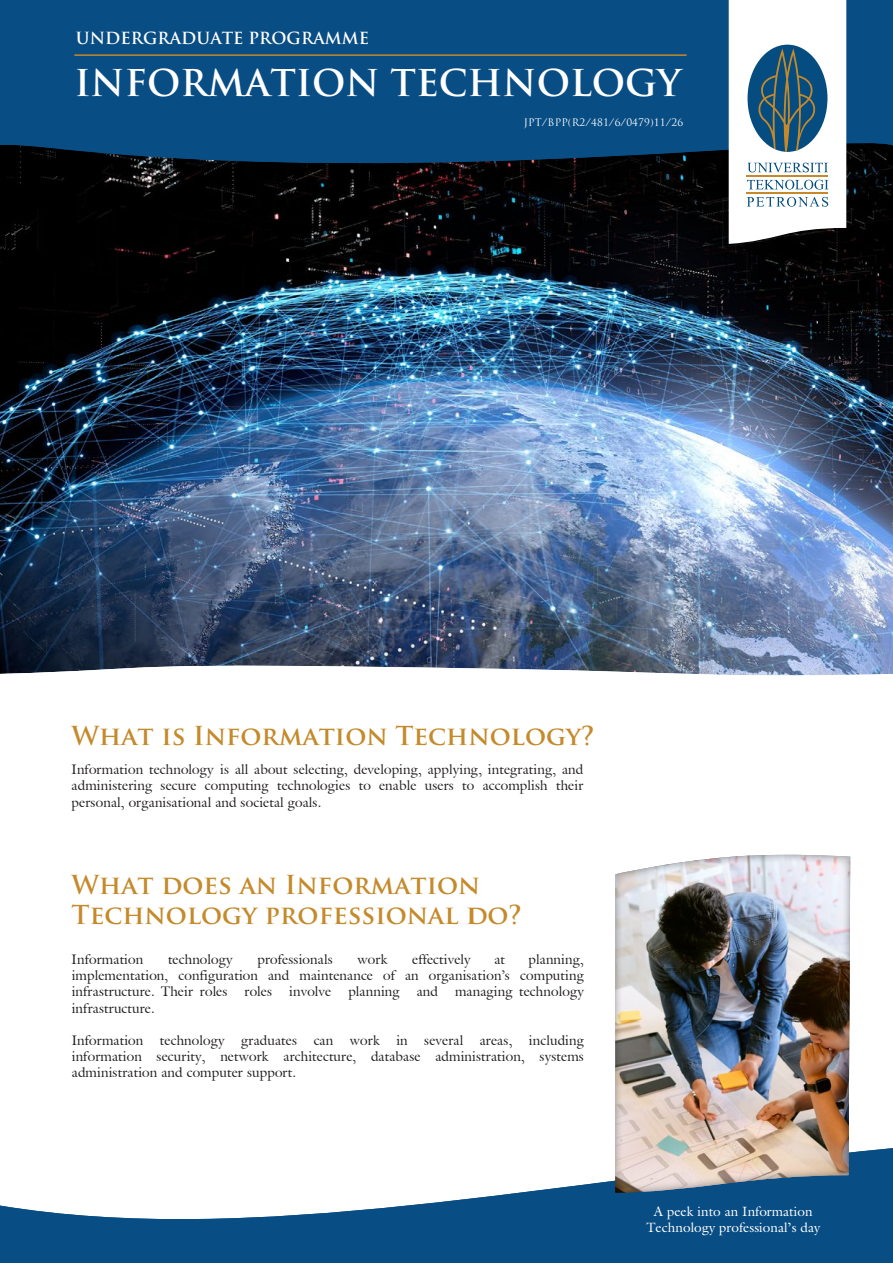
<style>
.page{position:relative;width:893px;height:1263px;background:#fff}
.page>*{position:absolute;margin:0;border:0;box-sizing:border-box;transform-origin:0 0}
.t1{font:700 36px "Trajan Pro";color:#fff}
.t2{font:700 25.5px/30.6px "Trajan Pro";color:#c48a2b}
.t3{font:700 16.35px "Trajan Pro";color:#fff}
.t4{font:13.5px/16.2px "Galliard IT Cby BT";letter-spacing:.015em;color:#231f20;text-align:justify}
.t5{font:13.5px/16.2px "Galliard Pro";letter-spacing:.005em;color:#fff;text-align:center}
.t6{font:10.2px "Trajan Pro";letter-spacing:.015em;color:#fff}
</style>
<div class="page">
<img style="left:0;top:188px;width:893px;height:473px">
<svg style="left:0;top:1148px;width:893px;height:115px;fill:#084d84"></svg>
<img style="left:0;top:661px;width:893px;height:15px">
<svg style="left:0;top:0;width:893px;height:188px;background:#08416f"></svg>
<svg style="left:729px;top:0;width:117px;height:244px"></svg>
<hr style="left:74px;top:54px;width:613px;height:2px;background:#c6892a">
<img style="left:615px;top:855px;width:235px;height:337px">
<p class="t3" style="left:76px;top:28px;width:295px">UNDERGRADUATE PROGRAMME</p>
<h1 class="t1" style="left:74px;top:61px;width:608px">INFORMATION TECHNOLOGY</h1>
<p class="t6" style="left:524px;top:115px;width:161px">JPT/BPP(R2/481/6/0479)11/26</p>
<h2 class="t2" style="left:72px;top:721px;width:525px">What is Information Technology?</h2>
<p class="t4" style="left:72px;top:761px;width:513px">Information technology is all about selecting, developing, applying, integrating, and administering secure computing technologies to enable users to accomplish their personal, organisational and societal goals.</p>
<h2 class="t2" style="left:72px;top:870px;width:452px">What does an Information<br>Technology professional do?</h2>
<p class="t4" style="left:72px;top:951px;width:73px">Information</p>
<p class="t4" style="left:168px;top:951px;width:66px">technology</p>
<p class="t4" style="left:257px;top:951px;width:77px">professionals</p>
<p class="t4" style="left:357px;top:951px;width:31px">work</p>
<p class="t4" style="left:412px;top:951px;width:60px">effectively</p>
<p class="t4" style="left:494px;top:951px;width:12px">at</p>
<p class="t4" style="left:72px;top:951px;width:514px;text-indent:457px">planning, implementation, configuration and maintenance of an organisation’s computing infrastructure. Their roles</p>
<p class="t4" style="left:245px;top:983px;width:29px">roles</p>
<p class="t4" style="left:289px;top:983px;width:44px">involve</p>
<p class="t4" style="left:348px;top:983px;width:53px">planning</p>
<p class="t4" style="left:417px;top:983px;width:23px">and</p>
<p class="t4" style="left:455px;top:983px;width:130px">managing technology</p>
<p class="t4" style="left:72px;top:999px;width:85px">infrastructure.</p>
<p class="t4" style="left:72px;top:1032px;width:514px">Information technology graduates can work in several areas, including information security, network architecture, database administration, systems administration and computer support.</p>
<p class="t5" style="left:646px;top:1203px;width:175px">A peek into an Information<br>Technology professional’s day</p>
</div>
